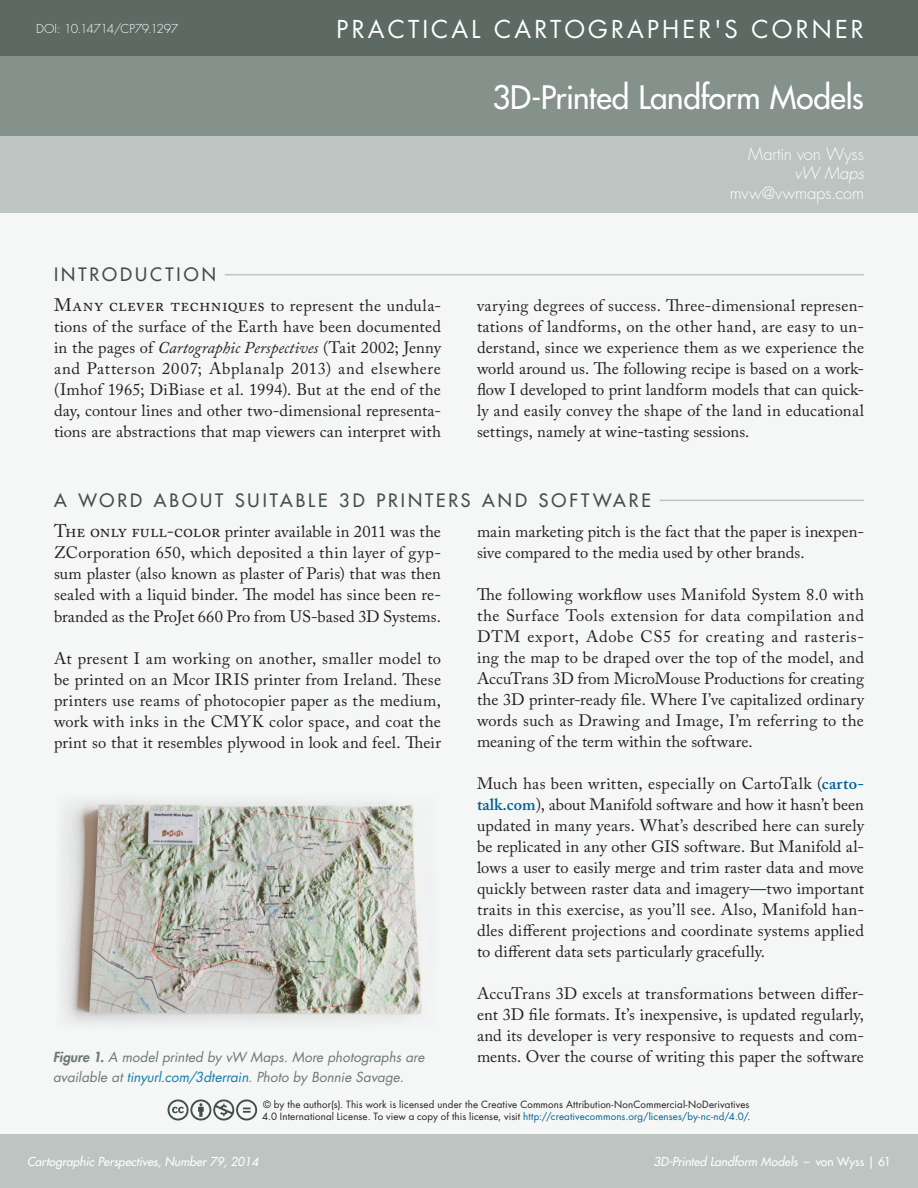
<style>
.page{position:relative;width:918px;height:1188px;background:#fff}
.page>*{position:absolute;margin:0;border:0;box-sizing:border-box;transform-origin:0 0}
.Article_Title{font:500 31.5px "Futura Std";letter-spacing:-.015em;color:#fff}
.t1{font:24px "Futura Std";letter-spacing:.13em;color:#fff}
.Greater_Header{font:500 18px "Futura Std";letter-spacing:.165em;color:#42504a}
.Main_Body_Text{font:16.5px/21px "Adobe Caslon Pro";letter-spacing:.01em;color:#231f20;text-align:justify}
.Article_Author{font:300 16.5px "Futura Std";letter-spacing:-.005em;color:#fff}
.Article_Author-2{font:italic 300 16.5px "Futura Std";letter-spacing:-.005em;color:#fff}
.Figure_Caption{font:italic 13.5px/19.5px "Futura Std";letter-spacing:.005em;color:#6c7973}
.t2{font:italic 500 12px "Futura Std";color:#fff}
.Article_Author-3{font:300 12px "Futura Std";letter-spacing:-.025em;color:#fff}
.t3{font:9.75px/12.8px "Futura Std";letter-spacing:.015em;color:#231f20}
.s1{font-size:18px}
.s2{font-style:italic}
.s3{font-weight:600;color:#006295}
.s4{font-weight:800}
.s5{color:#127cab}
.s6{color:#006295}
.s7{font-style:normal}
</style>
<div class="page">
<div style="left:0;top:54px;width:918px;height:1134px;background:#f5f6f6"></div>
<div style="left:0;top:1134px;width:918px;height:54px;background:#bdc5c2"></div>
<div style="left:0;top:0;width:918px;height:56px;background:#5c6a63"></div>
<div style="left:0;top:136px;width:918px;height:77px;background:#bdc5c2"></div>
<div style="left:0;top:56px;width:918px;height:80px;background:#85918b"></div>
<hr style="left:54px;top:274px;width:810px;height:1px;background:#bdc5c2">
<hr style="left:54px;top:273px;width:171px;height:3px;background:#f5f6f6">
<hr style="left:54px;top:500px;width:810px;height:1px;background:#bdc5c2">
<hr style="left:54px;top:499px;width:606px;height:3px;background:#f5f6f6">
<svg style="left:168px;top:1099px;width:89px;height:22px"></svg>
<img style="left:63px;top:800px;width:359px;height:224px">
<p class="Article_Author-3" style="left:36px;top:21px;width:144px">DOI: 10.14714/CP79.1297</p>
<p class="t1" style="left:336px;top:14px;width:529px">PRACTICAL CARTOGRAPHER'S CORNER</p>
<p class="Article_Title" style="left:493px;top:77px;width:373px">3D-Printed Landform Models</p>
<p class="Article_Author" style="left:748px;top:144px;width:117px">Martin von Wyss</p>
<p class="Article_Author-2" style="left:795px;top:163px;width:71px">vW Maps</p>
<p class="Article_Author" style="left:730px;top:183px;width:136px">mvw@vwmaps.com</p>
<p class="Greater_Header" style="left:54px;top:264px;width:164px">INTRODUCTION</p>
<p class="Main_Body_Text" style="left:54px;top:295px;width:389px"><span class="s1">Many clever techniques</span> to represent the undula&shy;tions of the surface of the Earth have been documented in the pages of <span class="s2">Cartographic Perspectives</span> (Tait 2002; Jenny and Patterson 2007; Abplanalp 2013) and elsewhere (Imhof 1965; DiBiase et al. 1994). But at the end of the day, contour lines and other two-dimensional representa&shy;tions are abstractions that map viewers can interpret with</p>
<p class="Main_Body_Text" style="left:477px;top:295px;width:389px">varying degrees of success. Three-dimensional represen&shy;tations of landforms, on the other hand, are easy to un&shy;derstand, since we experience them as we experience the world around us. The following recipe is based on a work&shy;flow I developed to print landform models that can quick&shy;ly and easily convey the shape of the land in educational settings, namely at wine-tasting sessions.</p>
<p class="Greater_Header" style="left:54px;top:489px;width:598px">A WORD ABOUT SUITABLE 3D PRINTERS AND SOFTWARE</p>
<p class="Main_Body_Text" style="left:54px;top:521px;width:389px"><span class="s1">The only full-color</span> printer available in 2011 was the ZCorporation 650, which deposited a thin layer of gyp&shy;sum plaster (also known as plaster of Paris) that was then sealed with a liquid binder. The model has since been re&shy;branded as the ProJet 660 Pro from US-based 3D Systems.</p>
<p class="Main_Body_Text" style="left:54px;top:647px;width:389px">At present I am working on another, smaller model to be printed on an Mcor IRIS printer from Ireland. These printers use reams of photocopier paper as the medium, work with inks in the CMYK color space, and coat the print so that it resembles plywood in look and feel. Their</p>
<p class="Main_Body_Text" style="left:477px;top:521px;width:389px">main marketing pitch is the fact that the paper is inexpen&shy;sive compared to the media used by other brands.</p>
<p class="Main_Body_Text" style="left:477px;top:584px;width:389px">The following workflow uses Manifold System 8.0 with the Surface Tools extension for data compilation and DTM export, Adobe CS5 for creating and rasteris&shy;ing the map to be draped over the top of the model, and AccuTrans 3D from MicroMouse Productions for creating the 3D printer-ready file. Where I’ve capitalized ordinary words such as Drawing and Image, I’m referring to the meaning of the term within the software.</p>
<p class="Main_Body_Text" style="left:477px;top:773px;width:389px">Much has been written, especially on CartoTalk (<span class="s3">carto&shy;talk.com</span>), about Manifold software and how it hasn’t been updated in many years. What’s described here can surely be replicated in any other GIS software. But Manifold al&shy;lows a user to easily merge and trim raster data and move quickly between raster data and imagery—two important traits in this exercise, as you’ll see. Also, Manifold han&shy;dles different projections and coordinate systems applied to different data sets particularly gracefully.</p>
<p class="Main_Body_Text" style="left:477px;top:983px;width:389px">AccuTrans 3D excels at transformations between differ&shy;ent 3D file formats. It’s inexpensive, is updated regularly, and its developer is very responsive to requests and com&shy;ments. Over the course of writing this paper the software</p>
<p class="Figure_Caption" style="left:53px;top:1047px;width:373px"><span class="s4">Figure 1.</span> A model printed by vW Maps. More photographs are available at <span class="s5">tinyurl.com/3dterrain</span>. Photo by Bonnie Savage.</p>
<p class="t3" style="left:262px;top:1098px;width:490px">© by the author(s). This work is licensed under the Creative Commons Attribution-NonCommercial-NoDerivatives<br>4.0 International License. To view a copy of this license, visit <span class="s6">http://creativecommons.org/licenses/by-nc-nd/4.0/</span>.</p>
<p class="t2" style="left:27px;top:1154px;width:233px">Cartographic Perspectives, Number 79, 2014</p>
<p class="t2" style="left:653px;top:1154px;width:239px">3D-Printed Landform Models <span class="s7">– von Wyss | 61</span></p>
</div>
